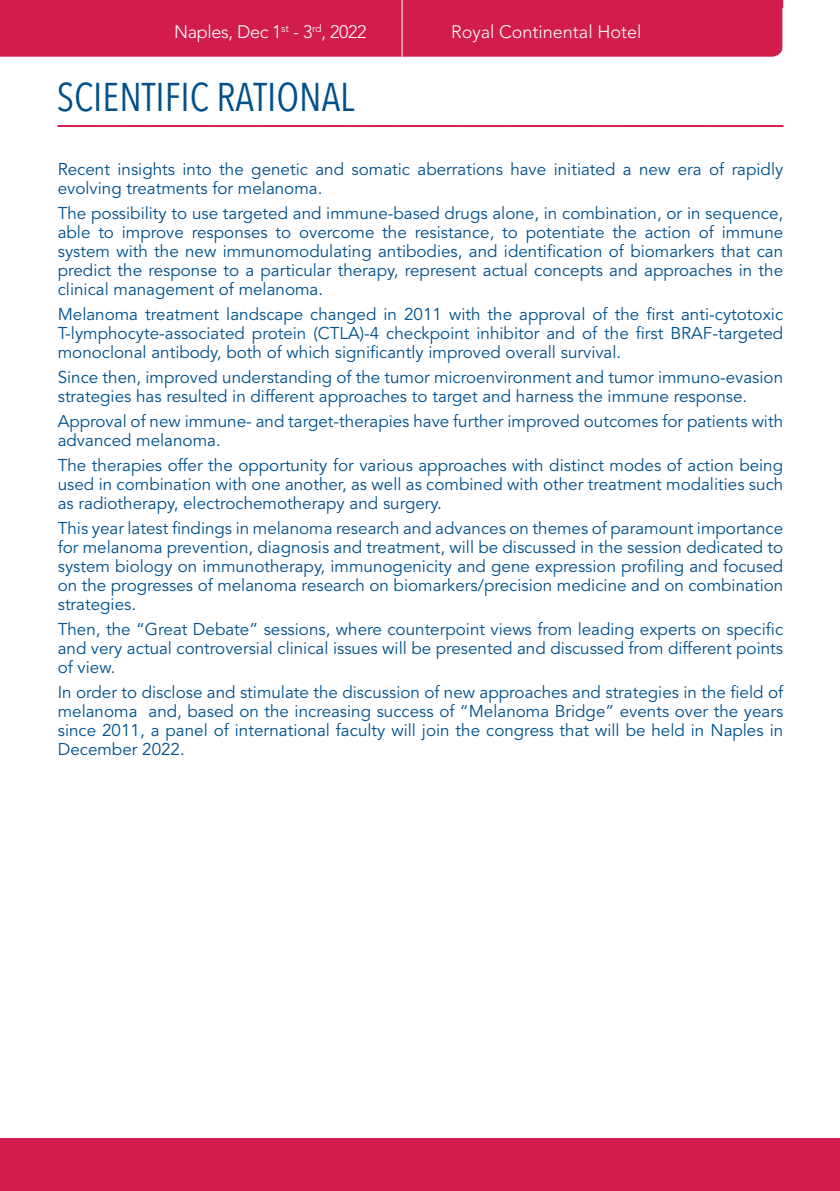
<style>
.page{position:relative;width:840px;height:1191px;background:#fff}
.page>*{position:absolute;margin:0;border:0;box-sizing:border-box;transform-origin:0 0}
.t1{font:40px "Avenir Next Condensed";color:#01508b}
.t2{font:300 18px "Avenir LT Std";letter-spacing:-.02em;color:#fff}
.t3{font:300 18px "Avenir LT Std";color:#fff}
.t4{font:17px/19px "Avenir LT Std";color:#01508b;text-align:justify}
</style>
<div class="page">
<div style="left:0;top:0;width:782px;height:57px;background:#d21c4b"></div>
<svg style="left:58px;top:125px;width:725px;height:2px"></svg>
<div style="left:0;top:1138px;width:839px;height:53px;background:#d21c4b"></div>
<hr style="left:401px;top:0;width:1px;height:57px;background:#fff">
<p class="t2" style="left:174px;top:22px;width:194px">Naples, Dec 1<sup>st</sup> - 3<sup>rd</sup>, 2022</p>
<p class="t3" style="left:451px;top:22px;width:192px">Royal Continental Hotel</p>
<p class="t1" style="left:57px;top:63px;width:299px">SCIENTIFIC RATIONAL</p>
<p class="t4" style="left:58px;top:160px;width:726px">Recent insights into the genetic and somatic aberrations have initiated a new era of rapidly evolving treatments for melanoma.</p>
<p class="t4" style="left:58px;top:204px;width:726px">The possibility to use targeted and immune-based drugs alone, in combination, or in sequence, able to improve responses to overcome the resistance, to potentiate the action of immune system with the new immunomodulating antibodies, and identification of biomarkers that can predict the response to a particular therapy, represent actual concepts and approaches in the clinical management of melanoma.</p>
<p class="t4" style="left:58px;top:305px;width:726px">Melanoma treatment landscape changed in 2011 with the approval of the first anti-cytotoxic T-lymphocyte-associated protein (CTLA)-4 checkpoint inhibitor and of the first BRAF-targeted monoclonal antibody, both of which significantly improved overall survival.</p>
<p class="t4" style="left:58px;top:368px;width:726px">Since then, improved understanding of the tumor microenvironment and tumor immuno-evasion strategies has resulted in different approaches to target and harness the immune response.</p>
<p class="t4" style="left:58px;top:412px;width:726px">Approval of new immune- and target-therapies have further improved outcomes for patients with advanced melanoma.</p>
<p class="t4" style="left:58px;top:456px;width:726px">The therapies offer the opportunity for various approaches with distinct modes of action being used in combination with one another, as well as combined with other treatment modalities such as radiotherapy, electrochemotherapy and surgery.</p>
<p class="t4" style="left:58px;top:519px;width:726px">This year latest findings in melanoma research and advances on themes of paramount importance for melanoma prevention, diagnosis and treatment, will be discussed in the session dedicated to system biology on immunotherapy, immunogenicity and gene expression profiling and focused on the progresses of melanoma research on biomarkers/precision medicine and on combination strategies.</p>
<p class="t4" style="left:58px;top:620px;width:726px">Then, the “Great Debate” sessions, where counterpoint views from leading experts on specific and very actual controversial clinical issues will be presented and discussed from different points of view.</p>
<p class="t4" style="left:58px;top:683px;width:726px">In order to disclose and stimulate the discussion of new approaches and strategies in the field of melanoma and, based on the increasing success of “Melanoma Bridge” events over the years since 2011, a panel of international faculty will join the congress that will be held in Naples in December 2022.</p>
</div>
